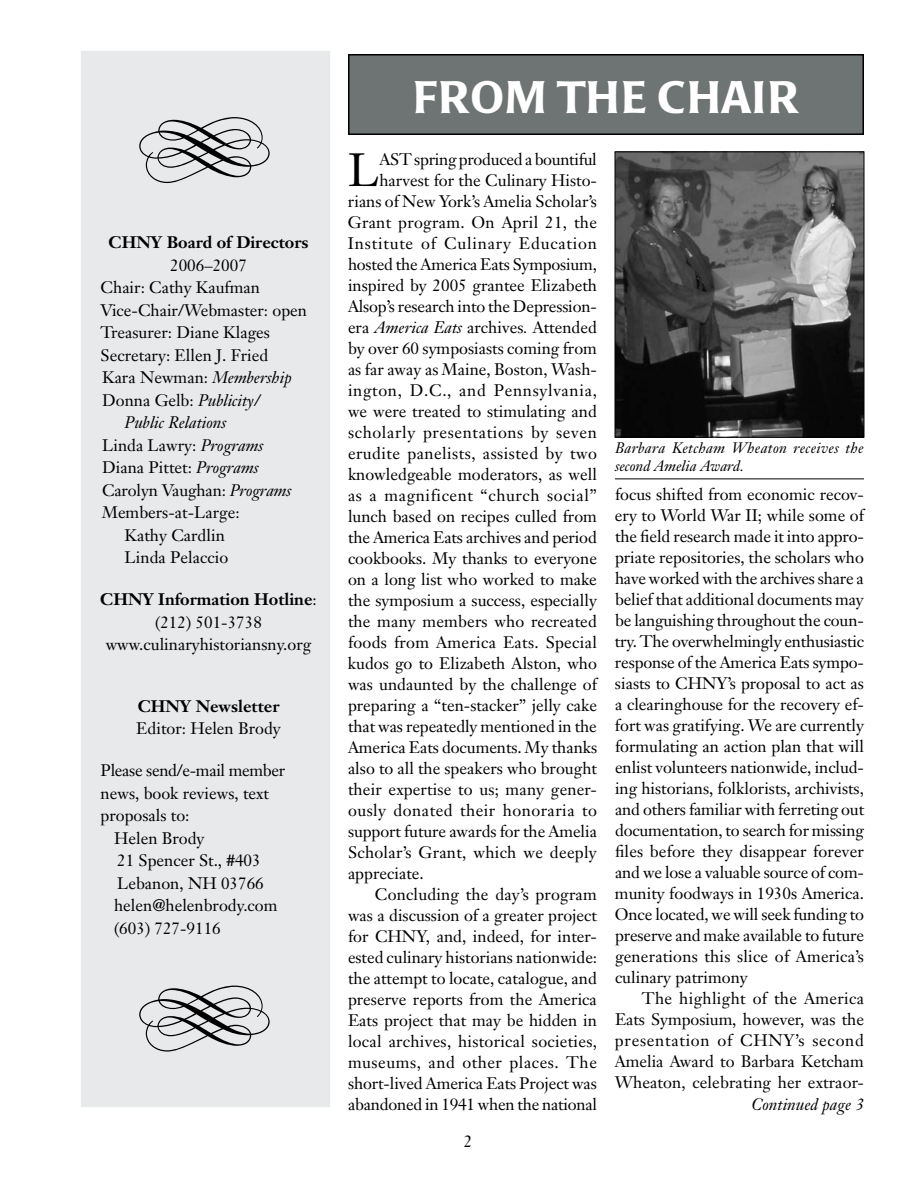
<style>
.page{position:relative;width:918px;height:1188px;background:#fff}
.page>*{position:absolute;margin:0;border:0;box-sizing:border-box;transform-origin:0 0}
.t1{font:45.9px "Janson Text";color:#000}
.t2{font:500 45px "Poppl Laudatio";letter-spacing:.02em;color:#fff}
.t3{font:16.5px/21px "Janson Text";color:#000}
.t4{font:700 16.5px "Janson Text";color:#000}
.t5{font:italic 16.5px "Janson Text";color:#000}
.t6{font:16.5px "Janson Text";letter-spacing:.035em;color:#000}
.t7{font:16.5px "Janson Text";letter-spacing:.02em;color:#000}
.t8{font:16.5px "Janson Text";letter-spacing:.03em;color:#000}
.t9{font:italic 15px/18px "Janson Text";letter-spacing:.02em;color:#000}
.s1{font-style:italic}
.s2{font-weight:700}
</style>
<div class="page">
<div style="left:81px;top:51px;width:249px;height:1056px;background:#e7e9ea"></div>
<div style="left:349px;top:55px;width:514px;height:79px;background:#6d7473"></div>
<div style="left:348px;top:54px;width:516px;height:81px;border:2px solid #000"></div>
<img style="left:617px;top:154px;width:245px;height:282px">
<div style="left:615px;top:152px;width:249px;height:286px;border:1px solid #000"></div>
<hr style="left:615px;top:478px;width:249px;height:1px;background:#000">
<p class="t4" style="left:109px;top:232px;width:201px">CHNY Board of Directors</p>
<p class="t3" style="left:170px;top:255px;width:78px">2006–2007</p>
<p class="t3" style="left:101px;top:277px;width:161px">Chair: Cathy Kaufman</p>
<p class="t3" style="left:101px;top:300px;width:208px">Vice-Chair/Webmaster: open</p>
<p class="t3" style="left:101px;top:322px;width:171px">Treasurer: Diane Klages</p>
<p class="t3" style="left:101px;top:345px;width:169px">Secretary: Ellen J. Fried</p>
<p class="t3" style="left:102px;top:367px;width:191px">Kara Newman: <span class="s1">Membership</span></p>
<p class="t3" style="left:102px;top:390px;width:159px">Donna Gelb: <span class="s1">Publicity/</span></p>
<p class="t5" style="left:125px;top:413px;width:103px">Public Relations</p>
<p class="t3" style="left:102px;top:435px;width:163px">Linda Lawry: <span class="s1">Programs</span></p>
<p class="t3" style="left:102px;top:457px;width:158px">Diana Pittet: <span class="s1">Programs</span></p>
<p class="t3" style="left:102px;top:480px;width:191px">Carolyn Vaughan: <span class="s1">Programs</span></p>
<p class="t3" style="left:102px;top:502px;width:139px">Members-at-Large:</p>
<p class="t3" style="left:102px;top:525px;width:124px">Kathy Cardlin</p>
<p class="t3" style="left:102px;top:547px;width:128px">Linda Pelaccio</p>
<p class="t3" style="left:100px;top:588px;width:218px;line-height:22.5px;text-align:center"><span class="s2">CHNY Information Hotline</span>: (212) 501-3738 www.culinaryhistoriansny.org</p>
<p class="t4" style="left:138px;top:696px;width:143px">CHNY Newsletter</p>
<p class="t3" style="left:136px;top:718px;width:147px">Editor: Helen Brody</p>
<p class="t3" style="left:101px;top:760px;width:186px">Please send/e-mail member</p>
<p class="t3" style="left:101px;top:783px;width:170px">news, book reviews, text</p>
<p class="t3" style="left:101px;top:805px;width:90px">proposals to:</p>
<p class="t3" style="left:114px;top:828px;width:93px">Helen Brody</p>
<p class="t3" style="left:117px;top:850px;width:145px">21 Spencer St., #403</p>
<p class="t3" style="left:101px;top:873px;width:165px">Lebanon, NH 03766</p>
<p class="t3" style="left:114px;top:895px;width:165px">helen@helenbrody.com</p>
<p class="t3" style="left:114px;top:918px;width:108px">(603) 727-9116</p>
<h2 class="t2" style="left:413px;top:71px;width:387px">FROM THE CHAI R</h2>
<h1 class="t1" style="left:348px;top:141px;width:30px">L</h1>
<p class="t3" style="left:379px;top:148px;width:219px">ast spring produced a bountiful</p>
<p class="t3" style="left:379px;top:169px;width:219px">harvest for the Culinary Histo-</p>
<p class="t3" style="left:348px;top:190px;width:250px">rians of New York’s Amelia Scholar’s</p>
<p class="t3" style="left:348px;top:211px;width:251px">Grant program. On April 21, the</p>
<p class="t3" style="left:348px;top:232px;width:251px">Institute of Culinary Education</p>
<p class="t3" style="left:348px;top:253px;width:251px">hosted the America Eats Symposium,</p>
<p class="t3" style="left:348px;top:274px;width:251px">inspired by 2005 grantee Elizabeth</p>
<p class="t3" style="left:348px;top:295px;width:250px">Alsop’s research into the Depression-</p>
<p class="t3" style="left:348px;top:316px;width:251px">era <span class="s1">America Eats</span> archives<span class="s1">.</span> Attended</p>
<p class="t3" style="left:348px;top:337px;width:251px">by over 60 symposiasts coming from</p>
<p class="t3" style="left:348px;top:358px;width:251px">as far away as Maine, Boston, Wash-</p>
<p class="t3" style="left:348px;top:379px;width:250px">ington, D.C., and Pennsylvania,</p>
<p class="t3" style="left:348px;top:400px;width:250px">we were treated to stimulating and</p>
<p class="t3" style="left:348px;top:421px;width:250px">scholarly presentations by seven</p>
<p class="t3" style="left:348px;top:442px;width:250px">erudite panelists, assisted by two</p>
<p class="t3" style="left:348px;top:463px;width:251px">knowledgeable moderators, as well</p>
<p class="t6" style="left:348px;top:485px;width:250px">as a magnificent “church social”</p>
<p class="t3" style="left:348px;top:505px;width:250px">lunch based on recipes culled from</p>
<p class="t3" style="left:348px;top:526px;width:250px">the America Eats archives and period</p>
<p class="t3" style="left:348px;top:547px;width:250px">cookbooks. My thanks to everyone</p>
<p class="t3" style="left:348px;top:568px;width:250px">on a long list who worked to make</p>
<p class="t3" style="left:348px;top:589px;width:251px">the symposium a success, especially</p>
<p class="t3" style="left:348px;top:610px;width:250px">the many members who recreated</p>
<p class="t7" style="left:348px;top:632px;width:250px">foods from America Eats. Special</p>
<p class="t3" style="left:348px;top:652px;width:251px">kudos go to Elizabeth Alston, who</p>
<p class="t3" style="left:348px;top:673px;width:252px">was undaunted by the challenge of</p>
<p class="t3" style="left:348px;top:694px;width:250px">preparing a “ten-stacker” jelly cake</p>
<p class="t3" style="left:348px;top:715px;width:250px">that was repeatedly mentioned in the</p>
<p class="t3" style="left:348px;top:736px;width:251px">America Eats documents. My thanks</p>
<p class="t3" style="left:348px;top:757px;width:251px">also to all the speakers who brought</p>
<p class="t3" style="left:348px;top:778px;width:250px">their expertise to us; many gener-</p>
<p class="t3" style="left:348px;top:799px;width:250px">ously donated their honoraria to</p>
<p class="t3" style="left:348px;top:820px;width:251px">support future awards for the Amelia</p>
<p class="t3" style="left:348px;top:841px;width:251px">Scholar’s Grant, which we deeply</p>
<p class="t3" style="left:348px;top:862px;width:77px">appreciate.</p>
<p class="t3" style="left:375px;top:883px;width:223px">Concluding the day’s program</p>
<p class="t3" style="left:348px;top:904px;width:251px">was a discussion of a greater project</p>
<p class="t3" style="left:348px;top:925px;width:250px">for CHNY, and, indeed, for inter-</p>
<p class="t3" style="left:348px;top:946px;width:251px">ested culinary historians nationwide:</p>
<p class="t3" style="left:348px;top:967px;width:251px">the attempt to locate, catalogue, and</p>
<p class="t3" style="left:348px;top:988px;width:250px">preserve reports from the America</p>
<p class="t3" style="left:348px;top:1009px;width:251px">Eats project that may be hidden in</p>
<p class="t3" style="left:348px;top:1030px;width:250px">local archives, historical societies,</p>
<p class="t8" style="left:348px;top:1052px;width:251px">museums, and other places. The</p>
<p class="t3" style="left:348px;top:1072px;width:250px">short-lived America Eats Project was</p>
<p class="t3" style="left:348px;top:1093px;width:251px">abandoned in 1941 when the national</p>
<p class="t9" style="left:615px;top:439px;width:250px">Barbara Ketcham Wheaton receives the second Amelia Award.</p>
<p class="t3" style="left:615px;top:484px;width:252px">focus shifted from economic recov&shy;ery to World War II; while some of the field research made it into appro&shy;priate repositories, the scholars who have worked with the archives share a belief that additional documents may be languishing throughout the coun&shy;try. The overwhelmingly enthusiastic response of the America Eats sympo&shy;siasts to CHNY’s proposal to act as a clearinghouse for the recovery ef&shy;fort was gratifying. We are currently formulating an action plan that will enlist volunteers nationwide, includ&shy;ing historians, folklorists, archivists, and others familiar with ferreting out documentation, to search for missing files before they disappear forever and we lose a valuable source of com&shy;munity foodways in 1930s America.<br>Once located, we will seek funding to preserve and make available to future generations this slice of America’s culinary patrimony<br>The highlight of the America Eats Symposium, however, was the presentation of CHNY’s second Amelia Award to Barbara Ketcham Wheaton, celebrating her extraor-</p>
<p class="t5" style="left:752px;top:1094px;width:114px">Continued page 3</p>
</div>
